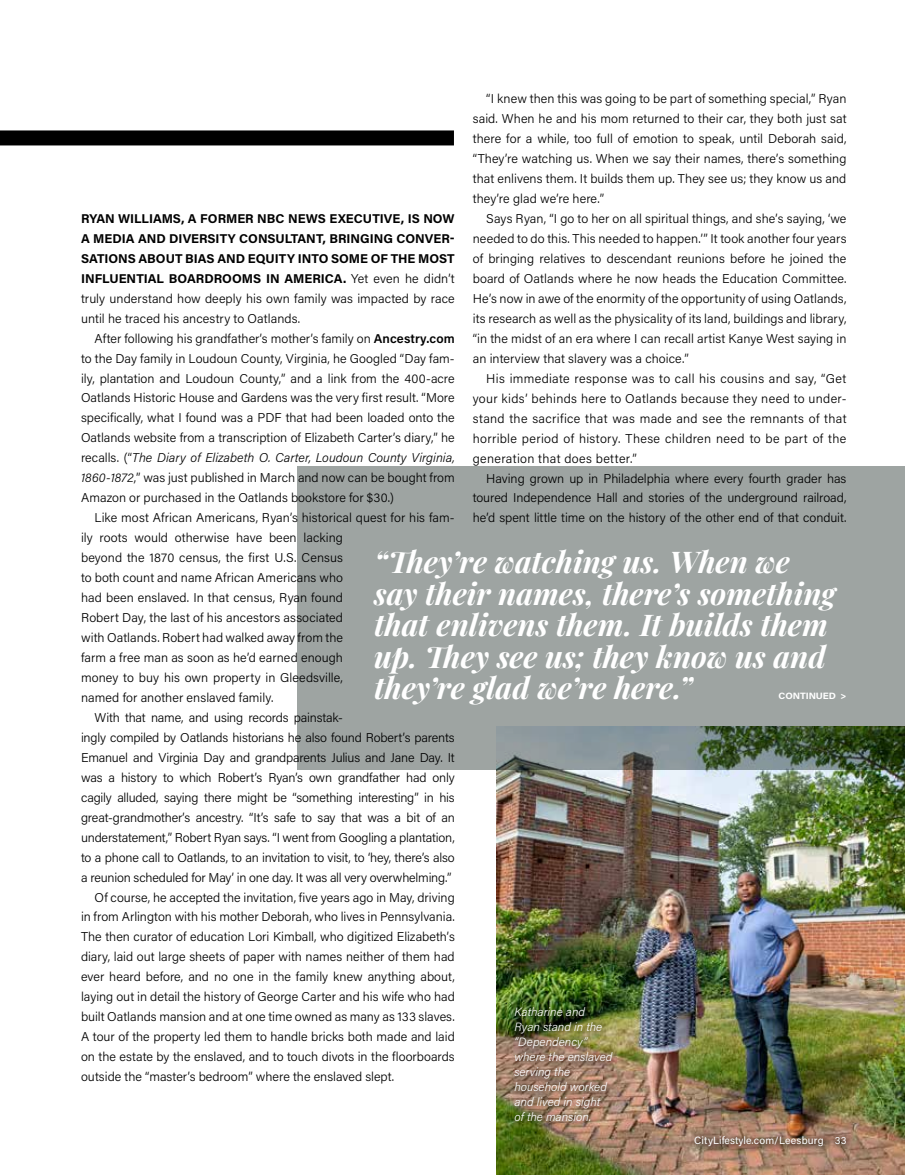
<style>
.page{position:relative;width:905px;height:1175px;background:#fff}
.page>*{position:absolute;margin:0;border:0;box-sizing:border-box;transform-origin:0 0}
.t1{font:italic 700 30px/31.5px "Playfair Display";color:#fff}
.t2{font:300 12.75px/20px "Acumin Pro";color:#000;text-align:justify}
.t3{font:700 12.75px/20px "Acumin Pro";color:#000;text-align:justify}
.t4{font:italic 300 12px/15px "Acumin Pro";color:#fff}
.t5{font:10.5px "Acumin Pro";letter-spacing:.015em;color:#fff}
.t6{font:700 9.15px "Acumin Pro";letter-spacing:-.01em;color:#fff;scale:1.06 1}
.s1{font-weight:300}
.s2{font-weight:600}
.s3{font-style:italic}
</style>
<div class="page">
<img style="left:497px;top:770px;width:407px;height:404px">
<svg style="left:297px;top:466px;width:607px;height:304px;background:#989f9c"></svg>
<div style="left:0;top:130px;width:454px;height:15px;background:#000"></div>
<div style="left:509px;top:1001px;width:111px;height:128px;background:#000;opacity:.9"></div>
<div style="left:830px;top:1131px;width:24px;height:21px;background:#000;opacity:.75"></div>
<div style="left:688px;top:1131px;width:142px;height:23px;background:#000;opacity:.75"></div>
<p class="t2" style="left:473px;top:88px;width:375px;text-indent:14px">“I knew then this was going to be part of something special,” Ryan said. When he and his mom returned to their car, they both just sat there for a while, too full of emotion to speak, until Deborah said, “They’re watching us. When we say their names, there’s something that enlivens them. It builds them up. They see us; they know us and they’re glad we’re here.”</p>
<p class="t2" style="left:473px;top:208px;width:375px;text-indent:14px">Says Ryan, “I go to her on all spiritual things, and she’s saying, ‘we needed to do this. This needed to happen.’” It took another four years of bringing relatives to descendant reunions before he joined the board of Oatlands where he now heads the Education Committee.<br>He’s now in awe of the enormity of the opportunity of using Oatlands, its research as well as the physicality of its land, buildings and library, “in the midst of an era where I can recall artist Kanye West saying in an interview that slavery was a choice.”</p>
<p class="t2" style="left:473px;top:368px;width:375px;text-indent:14px">His immediate response was to call his cousins and say, “Get your kids’ behinds here to Oatlands because they need to under&shy;stand the sacrifice that was made and see the remnants of that horrible period of history. These children need to be part of the generation that does better.”</p>
<p class="t2" style="left:473px;top:467px;width:375px;text-indent:14px">Having grown up in Philadelphia where every fourth grader has toured Independence Hall and stories of the underground railroad, he’d spent little time on the history of the other end of that conduit.</p>
<h1 class="t1" style="left:374px;top:543px;width:463px">“They’re watching us. When we say their names, there’s something that enlivens them. It builds them up. They see us; they know us and they’re glad we’re here.”</h1>
<p class="t3" style="left:81px;top:208px;width:375px">RYAN WILLIAMS, A FORMER NBC NEWS EXECUTIVE, IS NOW A MEDIA AND DIVERSITY CONSULTANT, BRINGING CONVER-SATIONS ABOUT BIAS AND EQUITY INTO SOME OF THE MOST INFLUENTIAL BOARDROOMS IN AMERICA. <span class="s1">Yet even he didn’t truly understand how deeply his own family was impacted by race until he traced his ancestry to Oatlands.</span></p>
<p class="t2" style="left:81px;top:328px;width:375px;text-indent:13px">After following his grandfather’s mother’s family on <span class="s2">Ancestry.com </span>to the Day family in Loudoun County, Virginia, he Googled “Day fam&shy;ily, plantation and Loudoun County,” and a link from the 400-acre Oatlands Historic House and Gardens was the very first result. “More specifically, what I found was a PDF that had been loaded onto the Oatlands website from a transcription of Elizabeth Carter’s diary,” he recalls. (“<span class="s3">The Diary of Elizabeth O. Carter, Loudoun County Virginia, 1860-1872</span>,” was just published in March and now can be bought from Amazon or purchased in the Oatlands bookstore for $30.)</p>
<p class="t2" style="left:95px;top:507px;width:362px">Like most African Americans, Ryan’s historical quest for his fam-</p>
<p class="t2" style="left:81px;top:527px;width:263px">ily roots would otherwise have been lacking</p>
<p class="t2" style="left:81px;top:547px;width:263px">beyond the 1870 census, the first U.S. Census</p>
<p class="t2" style="left:81px;top:567px;width:263px">to both count and name African Americans who</p>
<p class="t2" style="left:81px;top:587px;width:263px">had been enslaved. In that census, Ryan found</p>
<p class="t2" style="left:81px;top:607px;width:263px">Robert Day, the last of his ancestors associated</p>
<p class="t2" style="left:81px;top:627px;width:263px">with Oatlands. Robert had walked away from the</p>
<p class="t2" style="left:81px;top:647px;width:263px">farm a free man as soon as he’d earned enough</p>
<p class="t2" style="left:81px;top:667px;width:263px">money to buy his own property in Gleedsville,</p>
<p class="t2" style="left:81px;top:687px;width:194px">named for another enslaved family.</p>
<p class="t2" style="left:95px;top:707px;width:250px">With that name, and using records painstak-</p>
<p class="t2" style="left:81px;top:727px;width:375px">ingly compiled by Oatlands historians he also found Robert’s parents</p>
<p class="t2" style="left:81px;top:747px;width:375px">Emanuel and Virginia Day and grandparents Julius and Jane Day. It</p>
<p class="t2" style="left:81px;top:767px;width:375px">was a history to which Robert’s Ryan’s own grandfather had only</p>
<p class="t2" style="left:81px;top:786px;width:375px">cagily alluded, saying there might be “something interesting” in his</p>
<p class="t2" style="left:81px;top:806px;width:375px">great-grandmother’s ancestry. “It’s safe to say that was a bit of an</p>
<p class="t2" style="left:81px;top:826px;width:375px">understatement,” Robert Ryan says. “I went from Googling a plantation,</p>
<p class="t2" style="left:81px;top:846px;width:375px">to a phone call to Oatlands, to an invitation to visit, to ‘hey, there’s also</p>
<p class="t2" style="left:81px;top:866px;width:372px">a reunion scheduled for May’ in one day. It was all very overwhelming.”</p>
<p class="t2" style="left:95px;top:886px;width:362px">Of course, he accepted the invitation, five years ago in May, driving</p>
<p class="t2" style="left:81px;top:906px;width:375px">in from Arlington with his mother Deborah, who lives in Pennsylvania.</p>
<p class="t2" style="left:81px;top:926px;width:375px">The then curator of education Lori Kimball, who digitized Elizabeth’s</p>
<p class="t2" style="left:81px;top:946px;width:375px">diary, laid out large sheets of paper with names neither of them had</p>
<p class="t2" style="left:81px;top:966px;width:375px">ever heard before, and no one in the family knew anything about,</p>
<p class="t2" style="left:81px;top:986px;width:375px">laying out in detail the history of George Carter and his wife who had</p>
<p class="t2" style="left:81px;top:1006px;width:375px">built Oatlands mansion and at one time owned as many as 133 slaves.</p>
<p class="t2" style="left:81px;top:1026px;width:375px">A tour of the property led them to handle bricks both made and laid</p>
<p class="t2" style="left:81px;top:1046px;width:375px">on the estate by the enslaved, and to touch divots in the floorboards</p>
<p class="t2" style="left:81px;top:1066px;width:314px">outside the “master’s bedroom” where the enslaved slept.</p>
<p class="t6" style="left:778px;top:690px;width:66px">CONTINUED &gt;</p>
<p class="t4" style="left:514px;top:1003px;width:100px">Katharine and<br>Ryan stand in the “Dependency” where the enslaved serving the household worked and lived in sight of the mansion.</p>
<p class="t5" style="left:694px;top:1133px;width:154px">CityLifestyle.com/Leesburg 33</p>
</div>
